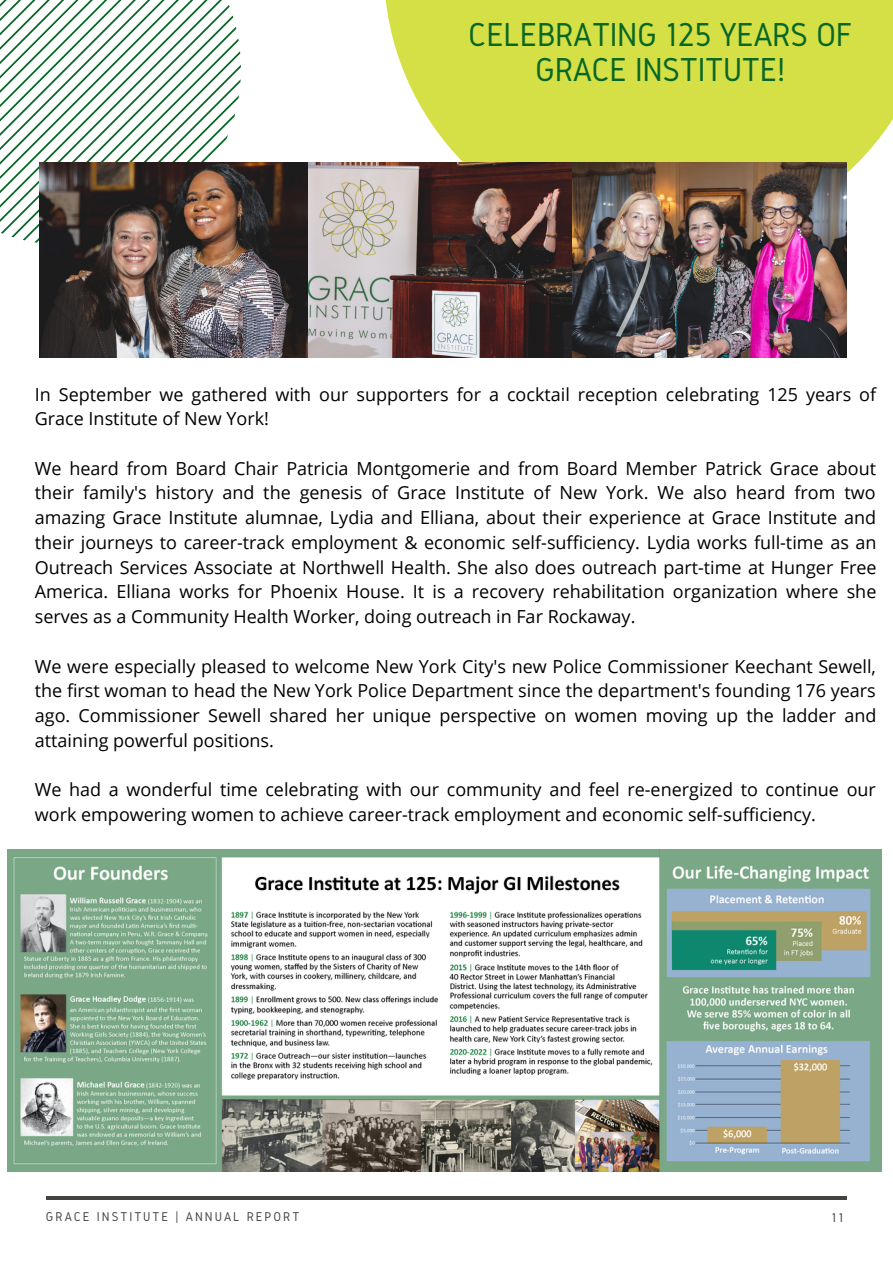
<style>
.page{position:relative;width:893px;height:1264px;background:#fff}
.page>*{position:absolute;margin:0;border:0;box-sizing:border-box;transform-origin:0 0}
.t1{font:34.5px/34.8px "Gidole";letter-spacing:-.01em;color:#076725;text-align:center}
.t2{font:18px/24.8px "Open Sans";color:#000}
.t3{font:13.2px "Gidole";letter-spacing:.15em;color:#444440}
</style>
<div class="page">
<svg style="left:0;top:0;width:241px;height:245px"></svg>
<hr style="left:46px;top:1196px;width:800px;height:3px;background:#444440">
<img style="left:7px;top:849px;width:874px;height:322px">
<svg style="left:385px;top:0;width:507px;height:245px;fill:#d5df46"></svg>
<img style="left:40px;top:162px;width:532px;height:196px">
<img style="left:572px;top:162px;width:274px;height:196px">
<p class="t1" style="left:468px;top:16px;width:386px">CELEBRATING 125 YEARS OF<br>GRACE INSTITUTE!</p>
<p class="t2" style="left:35px;top:381px;width:842px">In September we gathered with our supporters for a cocktail reception celebrating 125 years of<br>Grace Institute of New York!</p>
<p class="t2" style="left:35px;top:455px;width:843px;text-align:justify">We heard from Board Chair Patricia Montgomerie and from Board Member Patrick Grace about their family's history and the genesis of Grace Institute of New York. We also heard from two amazing Grace Institute alumnae, Lydia and Elliana, about their experience at Grace Institute and their journeys to career-track employment &amp; economic self-sufficiency. Lydia works full-time as an Outreach Services Associate at Northwell Health. She also does outreach part-time at Hunger Free America. Elliana works for Phoenix House. It is a recovery rehabilitation organization where she serves as a Community Health Worker, doing outreach in Far Rockaway.</p>
<p class="t2" style="left:35px;top:653px;width:842px;text-align:justify">We were especially pleased to welcome New York City's new Police Commissioner Keechant Sewell, the first woman to head the New York Police Department since the department's founding 176 years ago. Commissioner Sewell shared her unique perspective on women moving up the ladder and attaining powerful positions.</p>
<p class="t2" style="left:35px;top:777px;width:842px">We had a wonderful time celebrating with our community and feel re-energized to continue our work empowering women to achieve career-track employment and economic self-sufficiency.</p>
<p class="t3" style="left:46px;top:1209px;width:255px">GRACE INSTITUTE | ANNUAL REPORT</p>
<p class="t3" style="left:831px;top:1210px;width:13px">11</p>
</div>
